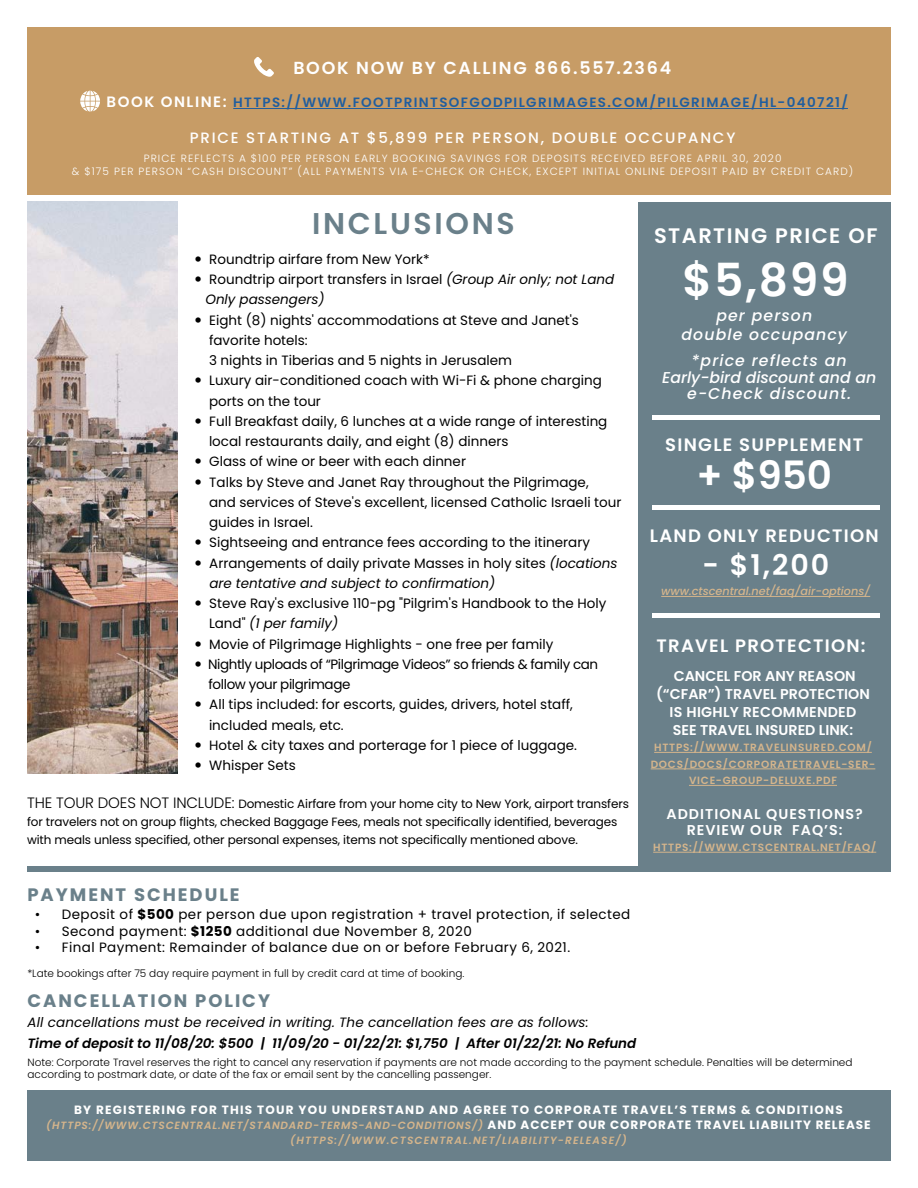
<style>
.page{position:relative;width:918px;height:1188px;background:#fff}
.page>*{position:absolute;margin:0;border:0;box-sizing:border-box;transform-origin:0 0}
.t1{font:600 45.6px "Poppins";color:#fff}
.t2{font:600 39px "Poppins";color:#fff}
.t3{font:600 30px "Poppins";letter-spacing:.09em;color:#6a808a}
.t4{font:600 28.5px "Poppins";color:#fff}
.t5{font:600 21px "Poppins";letter-spacing:.07em;color:#fff}
.t6{font:600 18px "Poppins";letter-spacing:.07em;color:#fff}
.t7{font:700 18px "Poppins";letter-spacing:.11em;color:#6a808a}
.t8{font:600 17.4px "Poppins";letter-spacing:.1em;color:#fff}
.t9{font:italic 500 15.75px/16.5px "Poppins";letter-spacing:.07em;color:#fff;text-align:center}
.t10{font:500 15px "Poppins";letter-spacing:.12em;color:#fff}
.t11{font:600 14.25px/18px "Poppins";color:#fff;text-align:center}
.t12{font:600 14.25px/15.8px "Poppins";letter-spacing:.07em;color:#fff;text-align:center}
.t13{font:13.5px/20.2px "Poppins";color:#000}
.t14{font:13.5px "Poppins";letter-spacing:.03em;color:#000}
.t15{font:italic 600 13.5px "Poppins";color:#000}
.t16{font:600 13.5px "Poppins";letter-spacing:.1em;color:#215e9e}
.t17{font:italic 13.5px "Poppins";letter-spacing:.01em;color:#000}
.t18{font:12px/18px "Poppins";letter-spacing:-.01em;color:#000}
.t19{font:700 12px "Poppins";letter-spacing:.1em;color:#fff}
.t20{font:italic 500 11.25px "Poppins";color:#d5b58c}
.t21{font:300 10.5px/12px "Poppins";color:#000}
.t22{font:300 10.5px/13.5px "Poppins";letter-spacing:.1em;color:#fff;text-align:center}
.t23{font:italic 600 10.5px/15px "Poppins";letter-spacing:.08em;color:#d5b58c;text-align:center}
.t24{font:600 10.5px/16.5px "Poppins";letter-spacing:.07em;color:#d5b58c;text-align:center}
.s1{font-size:15px;color:#fff}
.s2{font-style:italic}
.s3{font-weight:300;font-size:15px}
.s4{font-weight:700}
.s5{font-weight:700;font-style:normal;font-size:12px;color:#fff}
</style>
<div class="page">
<div style="left:638px;top:202px;width:252px;height:667px;background:#6a808a"></div>
<div style="left:27px;top:27px;width:863px;height:168px;background:#c79c66"></div>
<img style="left:27px;top:201px;width:151px;height:572px">
<hr style="left:233px;top:108px;width:615px;height:1px;background:#215e9e">
<svg style="left:80px;top:91px;width:20px;height:21px"></svg>
<svg style="left:254px;top:57px;width:20px;height:20px"></svg>
<hr style="left:652px;top:614px;width:228px;height:4px;background:#fff">
<div style="left:27px;top:866px;width:863px;height:6px;background:#6a808a"></div>
<hr style="left:652px;top:416px;width:228px;height:4px;background:#fff">
<div style="left:652px;top:505px;width:228px;height:5px;background:#fff"></div>
<hr style="left:661px;top:596px;width:209px;height:1px;background:#d5b58c">
<div style="left:27px;top:1091px;width:864px;height:70px;background:#6a808a"></div>
<hr style="left:654px;top:752px;width:218px;height:1px;background:#d5b58c">
<hr style="left:651px;top:769px;width:224px;height:1px;background:#d5b58c">
<hr style="left:689px;top:785px;width:148px;height:1px;background:#d5b58c">
<hr style="left:653px;top:852px;width:223px;height:1px;background:#d5b58c">
<p class="t8" style="left:293px;top:58px;width:379px">BOOK NOW BY CALLING 866.557.2364</p>
<p class="t16" style="left:107px;top:95px;width:743px"><span class="s1">BOOK ONLINE:</span> HTTPS://WWW.FOOTPRINTSOFGODPILGRIMAGES.COM/PILGRIMAGE/HL-040721/</p>
<p class="t10" style="left:190px;top:129px;width:547px">PRICE STARTING AT $5,899 PER PERSON, DOUBLE OCCUPANCY</p>
<p class="t22" style="left:72px;top:151px;width:783px">PRICE REFLECTS A $100 PER PERSON EARLY BOOKING SAVINGS FOR DEPOSITS RECEIVED BEFORE APRIL 30, 2020<br>&amp; $175 PER PERSON “CASH DISCOUNT” (ALL PAYMENTS VIA E-CHECK OR CHECK, EXCEPT INITIAL ONLINE DEPOSIT PAID BY CREDIT CARD)</p>
<h3 class="t3" style="left:312px;top:206px;width:204px">INCLUSIONS</h3>
<p class="t13" style="left:205px;top:249px;width:410px">Roundtrip airfare from New York*<br>Roundtrip airport transfers in Israel <span class="s2">(Group Air only; not Land<br>Only passengers)</span></p>
<p class="t13" style="left:209px;top:310px;width:414px">Eight (8) nights' accommodations at Steve and Janet's favorite hotels:<br>3 nights in Tiberias and 5 nights in Jerusalem<br>Luxury air-conditioned coach with Wi-Fi &amp; phone charging ports on the tour<br>Full Breakfast daily, 6 lunches at a wide range of interesting local restaurants daily, and eight (8) dinners<br>Glass of wine or beer with each dinner<br>Talks by Steve and Janet Ray throughout the Pilgrimage,<br>and services of Steve's excellent, licensed Catholic Israeli tour guides in Israel.<br>Sightseeing and entrance fees according to the itinerary Arrangements of daily private Masses in holy sites <span class="s2">(locations are tentative and subject to confirmation)</span></p>
<p class="t13" style="left:208px;top:593px;width:400px">Steve Ray's exclusive 110-pg "Pilgrim's Handbook to the Holy Land" <span class="s2">(1 per family)<br></span>Movie of Pilgrimage Highlights - one free per family<br>Nightly uploads of “Pilgrimage Videos” so friends &amp; family can follow your pilgrimage<br>All tips included: for escorts, guides, drivers, hotel staff, included meals, etc.<br>Hotel &amp; city taxes and porterage for 1 piece of luggage.<br>Whisper Sets</p>
<p class="t18" style="left:27px;top:795px;width:603px"><span class="s3">THE TOUR DOES NOT INCLUDE:</span> Domestic Airfare from your home city to New York, airport transfers for travelers not on group flights, checked Baggage Fees, meals not specifically identified, beverages with meals unless specified, other personal expenses, items not specifically mentioned above.</p>
<h3 class="t7" style="left:27px;top:884px;width:214px">PAYMENT SCHEDULE</h3>
<p class="t14" style="left:35px;top:906px;width:597px">• Deposit of <span class="s4">$500</span> per person due upon registration + travel protection, if selected</p>
<p class="t14" style="left:35px;top:923px;width:438px">• Second payment: <span class="s4">$1250</span> additional due November 8, 2020</p>
<p class="t14" style="left:35px;top:940px;width:537px">• Final Payment: Remainder of balance due on or before February 6, 2021.</p>
<p class="t21" style="left:27px;top:968px;width:439px">*Late bookings after 75 day require payment in full by credit card at time of booking.</p>
<h3 class="t5" style="left:654px;top:224px;width:225px">STARTING PRICE OF</h3>
<h1 class="t1" style="left:683px;top:253px;width:168px">$5,899</h1>
<p class="t9" style="left:682px;top:306px;width:167px;line-height:18.9px">per person<br>double occupancy</p>
<p class="t9" style="left:662px;top:352px;width:216px">*price reflects an<br>Early-bird discount and an e-Check discount.</p>
<h3 class="t6" style="left:665px;top:434px;width:199px">SINGLE SUPPLEMENT</h3>
<h2 class="t2" style="left:696px;top:453px;width:137px">+ $950</h2>
<h3 class="t6" style="left:650px;top:525px;width:230px">LAND ONLY REDUCTION</h3>
<h3 class="t4" style="left:702px;top:548px;width:128px">- $1,200</h3>
<p class="t20" style="left:661px;top:585px;width:211px">www.ctscentral.net/faq/air-options/</p>
<h3 class="t6" style="left:657px;top:636px;width:211px">TRAVEL PROTECTION:</h3>
<p class="t11" style="left:656px;top:667px;width:215px">CANCEL FOR ANY REASON (“CFAR”) TRAVEL PROTECTION<br>IS HIGHLY RECOMMENDED<br>SEE TRAVEL INSURED LINK:</p>
<p class="t24" style="left:651px;top:739px;width:226px">HTTPS://WWW.TRAVELINSURED.COM/<br>DOCS/DOCS/CORPORATETRAVEL-SER-<br>VICE-GROUP-DELUXE.PDF</p>
<p class="t12" style="left:667px;top:806px;width:198px">ADDITIONAL QUESTIONS?<br>REVIEW OUR FAQ’S:</p>
<p class="t24" style="left:653px;top:839px;width:225px">HTTPS://WWW.CTSCENTRAL.NET/FAQ/</p>
<h3 class="t7" style="left:28px;top:990px;width:244px">CANCELLATION POLICY</h3>
<p class="t17" style="left:28px;top:1015px;width:563px">All cancellations must be received in writing. The cancellation fees are as follows:</p>
<p class="t15" style="left:28px;top:1035px;width:610px">Time of deposit to 11/08/20: $500 | 11/09/20 - 01/22/21: $1,750 | After 01/22/21: No Refund</p>
<p class="t21" style="left:28px;top:1056px;width:827px">Note: Corporate Travel reserves the right to cancel any reservation if payments are not made according to the payment schedule. Penalties will be determined according to postmark date, or date of the fax or email sent by the cancelling passenger.</p>
<p class="t19" style="left:74px;top:1103px;width:770px">BY REGISTERING FOR THIS TOUR YOU UNDERSTAND AND AGREE TO CORPORATE TRAVEL’S TERMS &amp; CONDITIONS</p>
<p class="t23" style="left:46px;top:1118px;width:826px">(HTTPS://WWW.CTSCENTRAL.NET/STANDARD-TERMS-AND-CONDITIONS/) <span class="s5">AND ACCEPT OUR CORPORATE TRAVEL LIABILITY RELEASE </span>(HTTPS://WWW.CTSCENTRAL.NET/LIABILITY-RELEASE/)</p>
</div>
